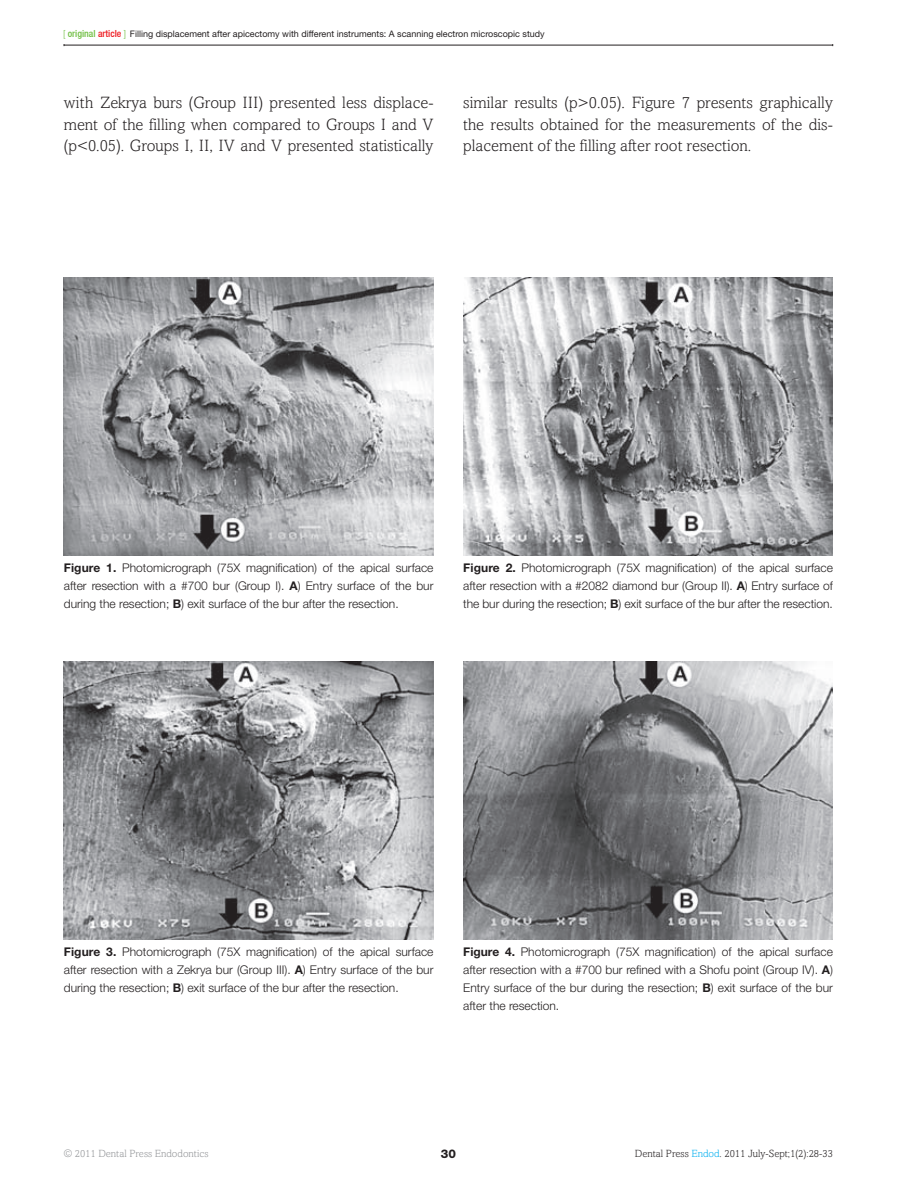
<style>
.page{position:relative;width:918px;height:1188px;background:#fff}
.page>*{position:absolute;margin:0;border:0;box-sizing:border-box;transform-origin:0 0}
.t1{font:300 16.5px/21.6px "Amasis";color:#231f20;text-align:justify}
.t2{font:300 12px/18px "Helvetica Neue LT Std";color:#231f20;text-align:justify}
.t3{font:800 12px "Helvetica Neue LT Std";color:#231f20}
.t4{font:300 10.5px "Amasis";color:#231f20}
.t5{font:300 10.5px "Amasis";color:#939598}
.t6{font:9px "Helvetica Neue LT Std";color:#231f20}
.s1{font-family:"Helvetica Neue LT";font-weight:300;font-stretch:condensed;font-size:9.75px;color:#71bf44}
.s2{font-family:"Helvetica Neue LT";font-weight:500;font-stretch:condensed;font-size:9.75px;color:#71bf44}
.s3{font-family:"Helvetica Neue LT";font-weight:500;font-stretch:condensed;font-size:9.75px;color:#ee1d23}
.s4{font-weight:700}
.s5{color:#00aeef}
</style>
<div class="page">
<img style="left:64px;top:278px;width:369px;height:277px">
<img style="left:463px;top:278px;width:370px;height:277px">
<img style="left:64px;top:662px;width:369px;height:277px">
<img style="left:463px;top:662px;width:370px;height:277px">
<hr style="left:64px;top:45px;width:769px;height:1px;background:#231f20">
<p class="t6" style="left:63px;top:28px;width:483px"><span class="s1">[</span> <span class="s2">original</span> <span class="s3">article</span> <span class="s1">]</span> Filling displacement after apicectomy with different instruments: A scanning electron microscopic study</p>
<h1 class="t1" style="left:64px;top:92px;width:371px">with Zekrya burs (Group III) presented less displace&shy;ment of the filling when compared to Groups I and V (p&lt;0.05). Groups I, II, IV and V presented statistically</h1>
<h1 class="t1" style="left:463px;top:92px;width:371px">similar results (p&gt;0.05). Figure 7 presents graphically the results obtained for the measurements of the dis&shy;placement of the filling after root resection.</h1>
<p class="t2" style="left:64px;top:559px;width:371px"><span class="s4">Figure 1.</span> Photomicrograph (75X magnification) of the apical surface after resection with a #700 bur (Group I). <span class="s4">A</span>) Entry surface of the bur during the resection; <span class="s4">B</span>) exit surface of the bur after the resection.</p>
<p class="t2" style="left:463px;top:559px;width:371px"><span class="s4">Figure 2.</span> Photomicrograph (75X magnification) of the apical surface after resection with a #2082 diamond bur (Group II). <span class="s4">A</span>) Entry surface of the bur during the resection; <span class="s4">B</span>) exit surface of the bur after the resection.</p>
<p class="t2" style="left:64px;top:943px;width:371px"><span class="s4">Figure 3.</span> Photomicrograph (75X magnification) of the apical surface after resection with a Zekrya bur (Group III). <span class="s4">A</span>) Entry surface of the bur during the resection; <span class="s4">B</span>) exit surface of the bur after the resection.</p>
<p class="t2" style="left:463px;top:943px;width:371px"><span class="s4">Figure 4.</span> Photomicrograph (75X magnification) of the apical surface after resection with a #700 bur refined with a Shofu point (Group IV). <span class="s4">A</span>)<br>Entry surface of the bur during the resection; <span class="s4">B</span>) exit surface of the bur after the resection.</p>
<p class="t5" style="left:64px;top:1148px;width:146px">© 2011 Dental Press Endodontics</p>
<p class="t3" style="left:441px;top:1147px;width:17px">30</p>
<p class="t4" style="left:635px;top:1148px;width:200px">Dental Press <span class="s5">Endod</span>. 2011 July-Sept;1(2):28-33</p>
</div>
